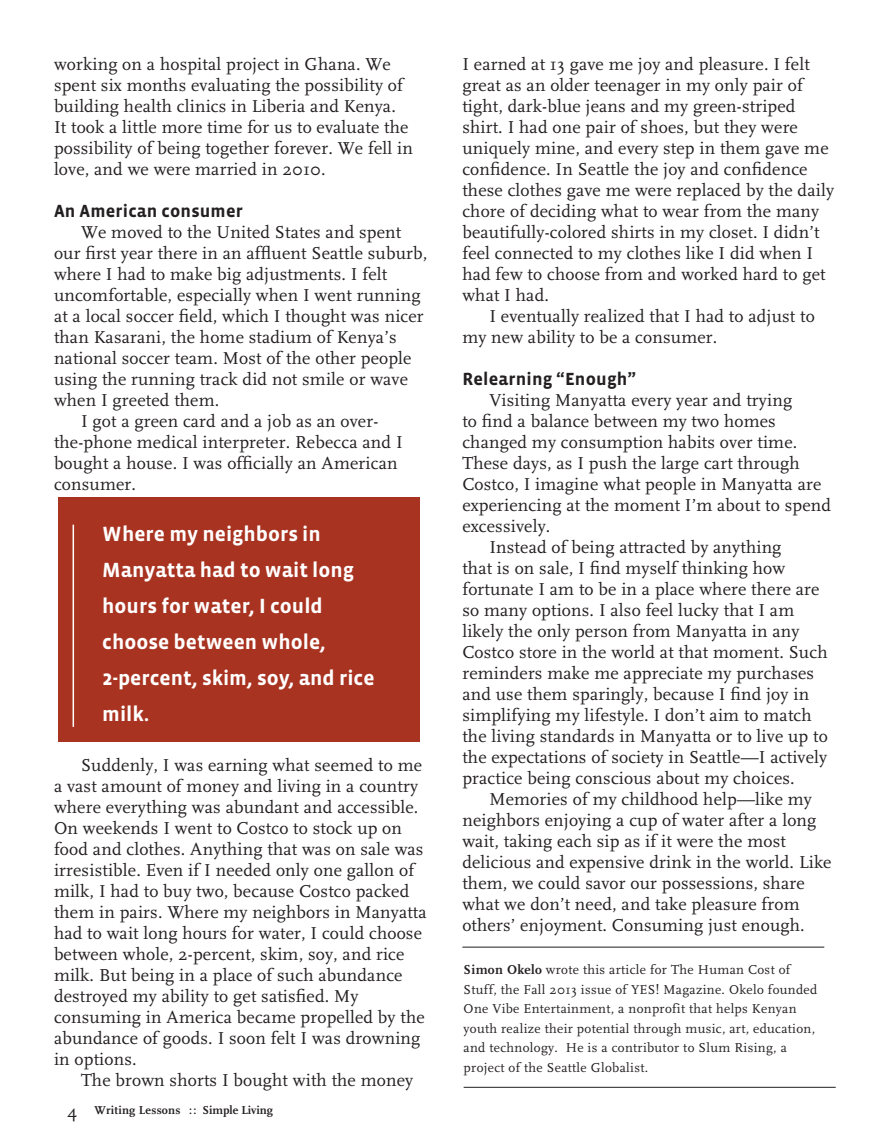
<style>
.page{position:relative;width:891px;height:1148px;background:#fff}
.page>*{position:absolute;margin:0;border:0;box-sizing:border-box;transform-origin:0 0}
.Discussion_Guide_Tex{font:700 21px/36px "Vista Sans";color:#fff}
.Article_Text{font:18px/21px "Scala";letter-spacing:.01em;color:#231f20}
.Article_Subheading{font:700 18px "Vista Sans";letter-spacing:.01em;color:#231f20}
.Discussion_Guide_Tex-2{font:13.5px/19.5px "Scala";letter-spacing:.025em;color:#231f20}
.t1{font:700 12px "Scala";letter-spacing:.02em;color:#231f20}
.s1{font-weight:400;font-size:18px}
.s2{font-weight:700}
</style>
<div class="page">
<hr style="left:464px;top:1086px;width:372px;height:1px;background:#231f20">
<div style="left:58px;top:497px;width:362px;height:245px;background:#a93321"></div>
<hr style="left:73px;top:524px;width:1px;height:203px;background:#fff">
<hr style="left:462px;top:946px;width:362px;height:1px;background:#231f20">
<p class="Article_Text" style="left:54px;top:54px;width:360px">working on a hospital project in Ghana. We spent six months evaluating the possibility of building health clinics in Liberia and Kenya.<br>It took a little more time for us to evaluate the possibility of being together forever. We fell in love, and we were married in 2010.</p>
<p class="Article_Subheading" style="left:54px;top:202px;width:190px">An American consumer</p>
<p class="Article_Text" style="left:54px;top:222px;width:375px;text-indent:27px">We moved to the United States and spent our first year there in an affluent Seattle suburb, where I had to make big adjustments. I felt uncomfortable, especially when I went running at a local soccer field, which I thought was nicer than Kasarani, the home stadium of Kenya’s national soccer team. Most of the other people using the running track did not smile or wave when I greeted them.</p>
<p class="Article_Text" style="left:54px;top:411px;width:350px;text-indent:27px">I got a green card and a job as an over&shy;the-phone medical interpreter. Rebecca and I bought a house. I was officially an American consumer.</p>
<p class="Discussion_Guide_Tex" style="left:102px;top:516px;width:274px">Where my neighbors in<br>Manyatta had to wait long hours for water, I could choose between whole,<br>2-percent, skim, soy, and rice milk.</p>
<p class="Article_Text" style="left:54px;top:754px;width:374px;text-indent:27px">Suddenly, I was earning what seemed to me a vast amount of money and living in a country where everything was abundant and accessible.<br>On weekends I went to Costco to stock up on food and clothes. Anything that was on sale was irresistible. Even if I needed only one gallon of milk, I had to buy two, because Costco packed them in pairs. Where my neighbors in Manyatta had to wait long hours for water, I could choose between whole, 2-percent, skim, soy, and rice milk. But being in a place of such abundance destroyed my ability to get satisfied. My consuming in America became propelled by the abundance of goods. I soon felt I was drowning in options.</p>
<p class="Article_Text" style="left:81px;top:1069px;width:334px">The brown shorts I bought with the money</p>
<p class="t1" style="left:68px;top:1103px;width:207px"><span class="s1">4</span> Writing Lessons :: Simple Living</p>
<p class="Article_Text" style="left:462px;top:54px;width:373px">I earned at 13 gave me joy and pleasure. I felt great as an older teenager in my only pair of tight, dark-blue jeans and my green-striped shirt. I had one pair of shoes, but they were uniquely mine, and every step in them gave me confidence. In Seattle the joy and confidence these clothes gave me were replaced by the daily chore of deciding what to wear from the many beautifully-colored shirts in my closet. I didn’t feel connected to my clothes like I did when I had few to choose from and worked hard to get what I had.</p>
<p class="Article_Text" style="left:462px;top:306px;width:354px;text-indent:27px">I eventually realized that I had to adjust to my new ability to be a consumer.</p>
<p class="Article_Subheading" style="left:462px;top:370px;width:175px">Relearning “Enough”</p>
<p class="Article_Text" style="left:462px;top:390px;width:370px;text-indent:27px">Visiting Manyatta every year and trying<br>to find a balance between my two homes changed my consumption habits over time.<br>These days, as I push the large cart through Costco, I imagine what people in Manyatta are experiencing at the moment I’m about to spend excessively.</p>
<p class="Article_Text" style="left:462px;top:537px;width:367px;text-indent:27px">Instead of being attracted by anything<br>that is on sale, I find myself thinking how fortunate I am to be in a place where there are so many options. I also feel lucky that I am likely the only person from Manyatta in any Costco store in the world at that moment. Such reminders make me appreciate my purchases and use them sparingly, because I find joy in simplifying my lifestyle. I don’t aim to match the living standards in Manyatta or to live up to the expectations of society in Seattle—I actively practice being conscious about my choices.</p>
<p class="Article_Text" style="left:462px;top:789px;width:371px;text-indent:27px">Memories of my childhood help—like my neighbors enjoying a cup of water after a long wait, taking each sip as if it were the most delicious and expensive drink in the world. Like them, we could savor our possessions, share what we don’t need, and take pleasure from others’ enjoyment. Consuming just enough.</p>
<p class="Discussion_Guide_Tex-2" style="left:464px;top:960px;width:355px"><span class="s2">Simon Okelo</span> wrote this article for The Human Cost of Stuff, the Fall 2013 issue of YES! Magazine. Okelo founded One Vibe Entertainment, a nonprofit that helps Kenyan youth realize their potential through music, art, education, and technology. He is a contributor to Slum Rising, a project of the Seattle Globalist.</p>
</div>
